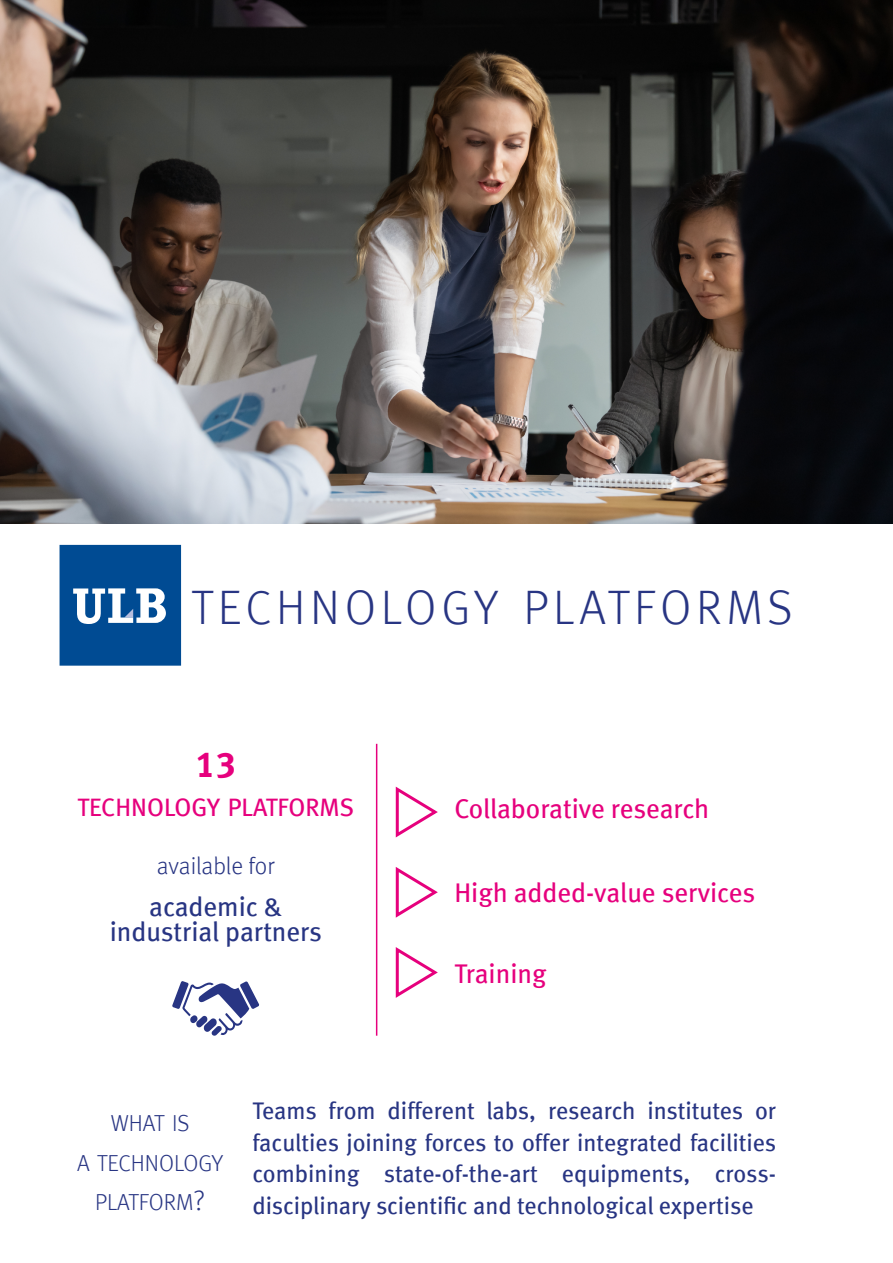
<style>
.page{position:relative;width:893px;height:1263px;background:#fff}
.page>*{position:absolute;margin:0;border:0;box-sizing:border-box;transform-origin:0 0}
.t1{font:48.3px "Meta Light LF";letter-spacing:.1em;color:#283583}
.t2{font:36px "Meta Bold LF";color:#e6007d}
.t3{font:27px "Meta Book LF";color:#e6007d}
.t4{font:27px/25.5px "Meta Book LF";color:#283583;text-align:center}
.t5{font:25.2px "Meta Book LF";color:#e6007d}
.t6{font:24px/31.5px "Meta Book LF";color:#283583;text-align:justify}
.t7{font:24px "Meta Light LF";letter-spacing:-.005em;color:#283583}
.t8{font:23.1px/39.6px "Meta Light LF";color:#283583;text-align:center}
.s1{font-size:28.5px}
</style>
<div class="page">
<div style="left:60px;top:545px;width:121px;height:121px;background:#004b93"></div>
<svg style="left:73px;top:588px;width:93px;height:36px"></svg>
<svg style="left:395px;top:786px;width:43px;height:52px"></svg>
<hr style="left:376px;top:744px;width:1px;height:292px;background:#e6007d">
<svg style="left:395px;top:867px;width:43px;height:51px"></svg>
<svg style="left:395px;top:947px;width:43px;height:51px"></svg>
<svg style="left:172px;top:981px;width:87px;height:55px"></svg>
<img style="left:0;top:0;width:893px;height:523px">
<h1 class="t1" style="left:191px;top:580px;width:603px">TECHNOLOGY PLATFORMS</h1>
<h2 class="t2" style="left:196px;top:743px;width:42px">13</h2>
<p class="t5" style="left:77px;top:793px;width:278px">TECHNOLOGY PLATFORMS</p>
<p class="t3" style="left:454px;top:792px;width:256px">Collaborative research</p>
<p class="t7" style="left:157px;top:852px;width:119px">available for</p>
<p class="t4" style="left:110px;top:893px;width:214px">academic &amp; industrial partners</p>
<p class="t3" style="left:454px;top:877px;width:302px">High added-value services</p>
<p class="t3" style="left:454px;top:957px;width:94px">Training</p>
<p class="t8" style="left:77px;top:1103px;width:148px">WHAT IS<br>A TECHNOLOGY<br>PLATFORM<span class="s1">?</span></p>
<p class="t6" style="left:252px;top:1095px;width:525px">Teams from different labs, research institutes or faculties joining forces to offer integrated facilities combining state-of-the-art equipments, cross&shy;disciplinary scientific and technological expertise</p>
</div>
